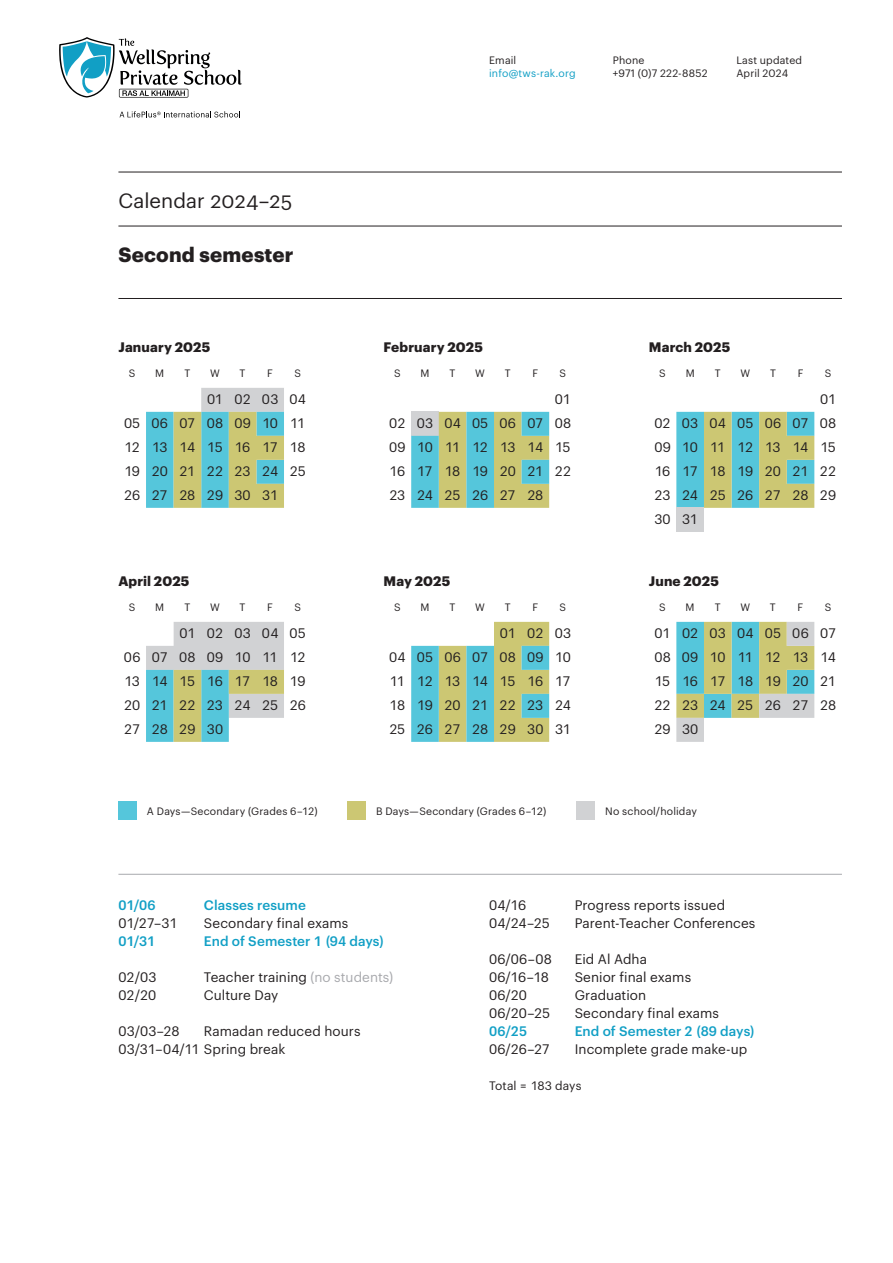
<style>
.page{position:relative;width:893px;height:1263px;background:#fff}
.page>*{position:absolute;margin:0;border:0;box-sizing:border-box;transform-origin:0 0}
.t1{font:20.25px "Graphik";letter-spacing:.005em;color:#231f20}
.t2{font:700 20.25px "Graphik";letter-spacing:.01em;color:#231f20}
.t3{font:13.5px/24px "Graphik";color:#231f20;text-align:justify}
.t4{font:500 13.5px "Graphik";letter-spacing:.01em;color:#119fc5}
.t5{font:700 13.5px "Graphik";letter-spacing:.015em;color:#231f20}
.t6{font:12px "Graphik";letter-spacing:.005em;color:#231f20}
.t7{font:10.5px/13.5px "Graphik";letter-spacing:.015em;color:#231f20}
.t8{font:10.5px "Graphik";letter-spacing:.01em;color:#119fc5}
.s1{color:#a8a9ad}
</style>
<div class="page">
<hr style="left:118px;top:172px;width:724px;height:1px;background:#231f20">
<hr style="left:118px;top:226px;width:724px;height:1px;background:#231f20">
<hr style="left:118px;top:298px;width:724px;height:1px;background:#231f20">
<svg style="left:146px;top:388px;width:138px;height:120px;background:#a1ccb3"></svg>
<svg style="left:146px;top:622px;width:138px;height:120px;background:#b7d2c7"></svg>
<svg style="left:411px;top:412px;width:138px;height:96px;background:#97c7a7"></svg>
<svg style="left:411px;top:622px;width:138px;height:120px;background:#a2cdae"></svg>
<svg style="left:676px;top:412px;width:138px;height:96px;background:#91c7a8"></svg>
<div style="left:676px;top:508px;width:28px;height:24px;background:#d1d2d4"></div>
<svg style="left:676px;top:622px;width:138px;height:120px"></svg>
<svg style="left:120px;top:111px;width:120px;height:6px"></svg>
<svg style="left:59px;top:37px;width:183px;height:61px"></svg>
<div style="left:118px;top:802px;width:18px;height:18px;background:#55c6db"></div>
<div style="left:577px;top:802px;width:18px;height:18px;background:#d1d2d4"></div>
<div style="left:348px;top:802px;width:18px;height:18px;background:#ccc773"></div>
<hr style="left:118px;top:874px;width:724px;height:1px;background:#a8a9ad">
<p class="t7" style="left:489px;top:52px;width:29px">Email</p>
<p class="t8" style="left:489px;top:66px;width:88px">info@tws-rak.org</p>
<p class="t7" style="left:613px;top:52px;width:96px">Phone<br>+971 (0)7 222-8852</p>
<p class="t7" style="left:736px;top:52px;width:67px">Last updated<br>April 2024</p>
<h1 class="t1" style="left:118px;top:186px;width:175px">Calendar 2024–25</h1>
<h1 class="t2" style="left:118px;top:239px;width:177px">Second semester</h1>
<p class="t5" style="left:118px;top:336px;width:93px">January 2025</p>
<p class="t5" style="left:384px;top:336px;width:101px">February 2025</p>
<p class="t5" style="left:649px;top:336px;width:83px">March 2025</p>
<p class="t7" style="left:129px;top:366px;width:8px">S</p>
<p class="t7" style="left:155px;top:366px;width:10px">M</p>
<p class="t7" style="left:184px;top:366px;width:7px">T</p>
<p class="t7" style="left:210px;top:366px;width:11px">W</p>
<p class="t7" style="left:240px;top:366px;width:7px">T</p>
<p class="t7" style="left:267px;top:366px;width:7px">F</p>
<p class="t7" style="left:294px;top:366px;width:8px">S</p>
<p class="t7" style="left:394px;top:366px;width:8px">S</p>
<p class="t7" style="left:420px;top:366px;width:10px">M</p>
<p class="t7" style="left:450px;top:366px;width:7px">T</p>
<p class="t7" style="left:475px;top:366px;width:11px">W</p>
<p class="t7" style="left:505px;top:366px;width:7px">T</p>
<p class="t7" style="left:532px;top:366px;width:7px">F</p>
<p class="t7" style="left:560px;top:366px;width:8px">S</p>
<p class="t7" style="left:659px;top:366px;width:8px">S</p>
<p class="t7" style="left:686px;top:366px;width:10px">M</p>
<p class="t7" style="left:715px;top:366px;width:7px">T</p>
<p class="t7" style="left:740px;top:366px;width:11px">W</p>
<p class="t7" style="left:770px;top:366px;width:7px">T</p>
<p class="t7" style="left:798px;top:366px;width:7px">F</p>
<p class="t7" style="left:825px;top:366px;width:8px">S</p>
<p class="t3" style="left:124px;top:386px;width:183px;text-indent:83px">01 02 03 04<br>05 06 07 08 09 10 11<br>12 13 14 15 16 17 18<br>19 20 21 22 23 24 25<br>26 27 28 29 30 31</p>
<p class="t3" style="left:389px;top:386px;width:183px;text-indent:166px">01<br>02 03 04 05 06 07 08<br>09 10 11 12 13 14 15<br>16 17 18 19 20 21 22<br>23 24 25 26 27 28</p>
<p class="t3" style="left:654px;top:386px;width:183px;text-indent:166px">01<br>02 03 04 05 06 07 08<br>09 10 11 12 13 14 15<br>16 17 18 19 20 21 22<br>23 24 25 26 27 28 29<br>30 31</p>
<p class="t5" style="left:118px;top:570px;width:73px">April 2025</p>
<p class="t5" style="left:384px;top:570px;width:68px">May 2025</p>
<p class="t5" style="left:649px;top:570px;width:72px">June 2025</p>
<p class="t7" style="left:129px;top:600px;width:8px">S</p>
<p class="t7" style="left:155px;top:600px;width:10px">M</p>
<p class="t7" style="left:184px;top:600px;width:7px">T</p>
<p class="t7" style="left:210px;top:600px;width:11px">W</p>
<p class="t7" style="left:240px;top:600px;width:7px">T</p>
<p class="t7" style="left:267px;top:600px;width:7px">F</p>
<p class="t7" style="left:294px;top:600px;width:8px">S</p>
<p class="t7" style="left:394px;top:600px;width:8px">S</p>
<p class="t7" style="left:420px;top:600px;width:10px">M</p>
<p class="t7" style="left:450px;top:600px;width:7px">T</p>
<p class="t7" style="left:475px;top:600px;width:11px">W</p>
<p class="t7" style="left:505px;top:600px;width:7px">T</p>
<p class="t7" style="left:532px;top:600px;width:7px">F</p>
<p class="t7" style="left:560px;top:600px;width:8px">S</p>
<p class="t7" style="left:659px;top:600px;width:8px">S</p>
<p class="t7" style="left:686px;top:600px;width:10px">M</p>
<p class="t7" style="left:715px;top:600px;width:7px">T</p>
<p class="t7" style="left:740px;top:600px;width:11px">W</p>
<p class="t7" style="left:770px;top:600px;width:7px">T</p>
<p class="t7" style="left:798px;top:600px;width:7px">F</p>
<p class="t7" style="left:825px;top:600px;width:8px">S</p>
<p class="t3" style="left:124px;top:620px;width:184px;text-indent:55px">01 02 03 04 05<br>06 07 08 09 10 11 12<br>13 14 15 16 17 18 19<br>20 21 22 23 24 25 26<br>27 28 29 30</p>
<p class="t3" style="left:389px;top:620px;width:184px;text-indent:111px">01 02 03<br>04 05 06 07 08 09 10<br>11 12 13 14 15 16 17<br>18 19 20 21 22 23 24<br>25 26 27 28 29 30 31</p>
<p class="t3" style="left:654px;top:620px;width:183px">01 02 03 04 05 06 07<br>08 09 10 11 12 13 14<br>15 16 17 18 19 20 21<br>22 23 24 25 26 27 28<br>29 30</p>
<p class="t7" style="left:147px;top:804px;width:172px">A Days—Secondary (Grades 6–12)</p>
<p class="t7" style="left:376px;top:804px;width:172px">B Days—Secondary (Grades 6–12)</p>
<p class="t7" style="left:605px;top:804px;width:93px">No school/holiday</p>
<p class="t4" style="left:118px;top:895px;width:39px">01/06</p>
<p class="t4" style="left:204px;top:895px;width:103px">Classes resume</p>
<p class="t3" style="left:118px;top:910px;width:61px">01/27–31</p>
<p class="t3" style="left:204px;top:910px;width:146px">Secondary final exams</p>
<p class="t4" style="left:118px;top:931px;width:38px">01/31</p>
<p class="t4" style="left:204px;top:931px;width:181px">End of Semester 1 (94 days)</p>
<p class="t3" style="left:118px;top:964px;width:40px">02/03</p>
<p class="t3" style="left:204px;top:964px;width:191px">Teacher training <span class="s1">(no students)</span></p>
<p class="t3" style="left:118px;top:982px;width:39px">02/20</p>
<p class="t3" style="left:204px;top:982px;width:76px">Culture Day</p>
<p class="t3" style="left:118px;top:1018px;width:63px">03/03–28</p>
<p class="t3" style="left:118px;top:1021px;width:244px;line-height:18px;text-indent:85px">Ramadan reduced hours<br>03/31–04/11 Spring break</p>
<p class="t3" style="left:489px;top:892px;width:39px">04/16</p>
<p class="t3" style="left:575px;top:892px;width:152px">Progress reports issued</p>
<p class="t3" style="left:489px;top:910px;width:62px">04/24–25</p>
<p class="t3" style="left:575px;top:910px;width:182px">Parent-Teacher Conferences</p>
<p class="t3" style="left:489px;top:946px;width:64px">06/06–08</p>
<p class="t3" style="left:575px;top:946px;width:74px">Eid Al Adha</p>
<p class="t3" style="left:489px;top:964px;width:61px">06/16–18</p>
<p class="t3" style="left:575px;top:964px;width:118px">Senior final exams</p>
<p class="t3" style="left:489px;top:982px;width:39px">06/20</p>
<p class="t3" style="left:575px;top:982px;width:73px">Graduation</p>
<p class="t3" style="left:489px;top:1000px;width:63px">06/20–25</p>
<p class="t3" style="left:575px;top:1000px;width:146px">Secondary final exams</p>
<p class="t4" style="left:489px;top:1021px;width:39px">06/25</p>
<p class="t4" style="left:575px;top:1021px;width:181px">End of Semester 2 (89 days)</p>
<p class="t3" style="left:489px;top:1036px;width:62px">06/26–27</p>
<p class="t3" style="left:575px;top:1036px;width:174px">Incomplete grade make-up</p>
<p class="t6" style="left:489px;top:1076px;width:94px">Total = 183 days</p>
</div>
